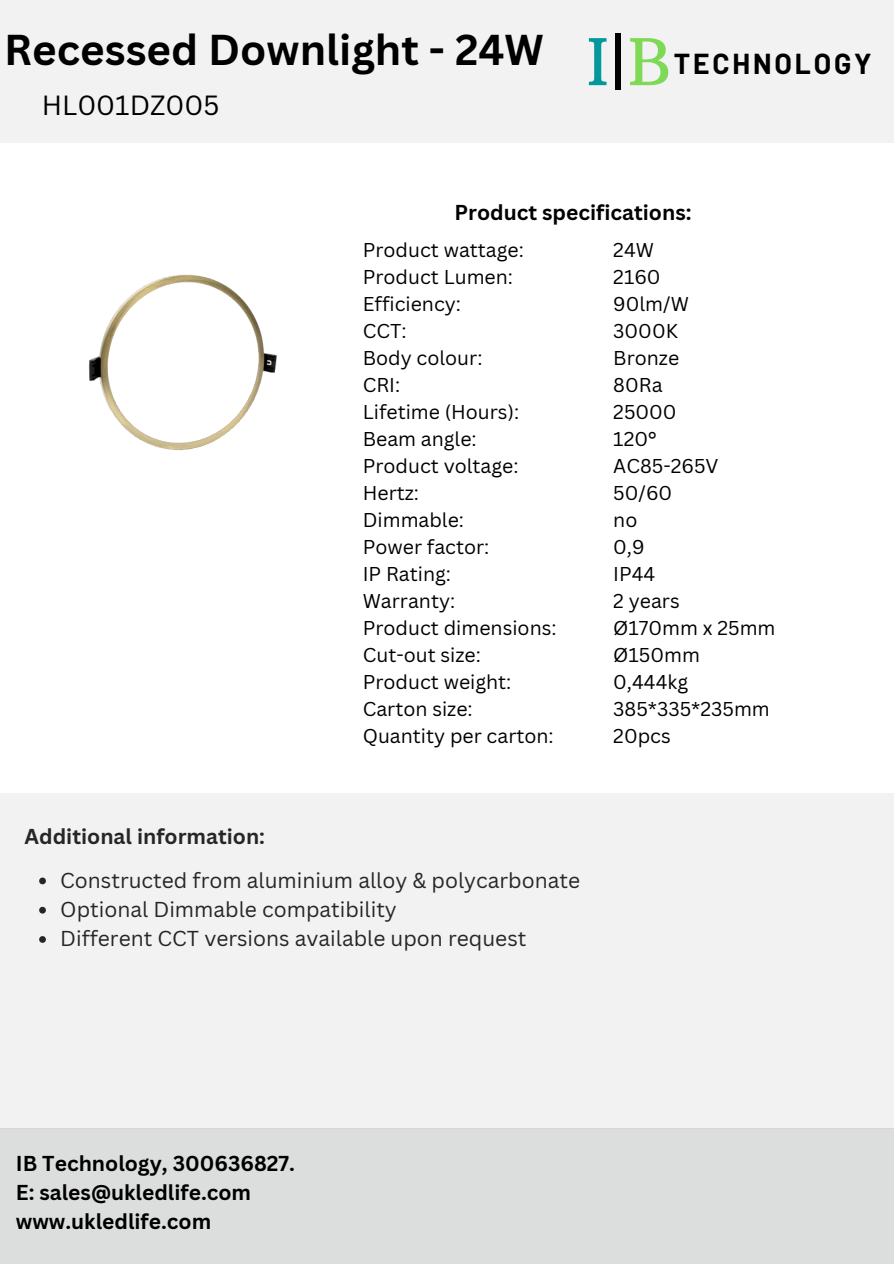
<style>
.page{position:relative;width:894px;height:1264px;background:#fff}
.page>*{position:absolute;margin:0;border:0;box-sizing:border-box;transform-origin:0 0}
.t1{font:64.2px "Arbutus Slab";color:#03989e}
.t2{font:700 42px "Canva Sans";color:#000}
.t3{font:700 28.2px "Barlow";letter-spacing:.1em;color:#000}
.t4{font:27px "Canva Sans";color:#000}
.t5{font:21px "Canva Sans";color:#000}
.t6{font:700 21px/29.2px "Canva Sans";color:#000}
.t7{font:19.5px "Canva Sans";color:#000}
.s1{color:#000}
.s2{color:#7ed957}
</style>
<div class="page">
<div style="left:0;top:0;width:893px;height:143px;background:#f2f2f2"></div>
<div style="left:0;top:1128px;width:893px;height:135px;background:#dcdddd"></div>
<img style="left:88px;top:274px;width:189px;height:176px">
<div style="left:0;top:792px;width:893px;height:336px;background:#f2f2f2"></div>
<p class="t2" style="left:4px;top:20px;width:541px">Recessed Downlight - 24W</p>
<p class="t4" style="left:42px;top:86px;width:179px">HL001DZ005</p>
<p class="t1" style="left:586px;top:22px;width:86px">I<span class="s1">|</span><span class="s2">B</span></p>
<p class="t3" style="left:673px;top:46px;width:199px">TECHNOLOGY</p>
<p class="t6" style="left:454px;top:197px;width:238px">Product specifications:</p>
<p class="t6" style="left:25px;top:820px;width:242px">Additional information:</p>
<h2 class="t7" style="left:362px;top:236px;width:163px">Product wattage:</h2>
<h1 class="t7" style="left:362px;top:263px;width:152px">Product Lumen:</h1>
<h3 class="t7" style="left:362px;top:290px;width:100px">Efficiency:</h3>
<h4 class="t7" style="left:362px;top:317px;width:45px">CCT:</h4>
<h5 class="t7" style="left:362px;top:344px;width:121px">Body colour:</h5>
<p class="t7" style="left:362px;top:371px;width:39px">CRI:</p>
<p class="t7" style="left:362px;top:398px;width:158px">Lifetime (Hours):</p>
<p class="t7" style="left:362px;top:425px;width:115px">Beam angle:</p>
<p class="t7" style="left:362px;top:452px;width:157px">Product voltage:</p>
<p class="t7" style="left:362px;top:479px;width:58px">Hertz:</p>
<p class="t7" style="left:362px;top:506px;width:103px">Dimmable:</p>
<p class="t7" style="left:362px;top:533px;width:128px">Power factor:</p>
<p class="t7" style="left:362px;top:560px;width:90px">IP Rating:</p>
<p class="t7" style="left:362px;top:587px;width:94px">Warranty:</p>
<p class="t7" style="left:362px;top:614px;width:195px">Product dimensions:</p>
<p class="t7" style="left:362px;top:641px;width:120px">Cut-out size:</p>
<p class="t7" style="left:362px;top:668px;width:150px">Product weight:</p>
<p class="t7" style="left:362px;top:695px;width:111px">Carton size:</p>
<p class="t7" style="left:362px;top:722px;width:192px">Quantity per carton:</p>
<p class="t5" style="left:60px;top:865px;width:521px">Constructed from aluminium alloy &amp; polycarbonate</p>
<h5 class="t5" style="left:60px;top:894px;width:338px">Optional Dimmable compatibility</h5>
<p class="t5" style="left:60px;top:923px;width:467px">Different CCT versions available upon request</p>
<p class="t7" style="left:613px;top:236px;width:42px">24W</p>
<p class="t7" style="left:613px;top:263px;width:49px">2160</p>
<p class="t7" style="left:613px;top:290px;width:77px">90lm/W</p>
<p class="t7" style="left:613px;top:317px;width:66px">3000K</p>
<p class="t7" style="left:613px;top:344px;width:67px">Bronze</p>
<p class="t7" style="left:613px;top:371px;width:51px">80Ra</p>
<p class="t7" style="left:613px;top:398px;width:65px">25000</p>
<p class="t7" style="left:613px;top:425px;width:45px">120°</p>
<p class="t7" style="left:613px;top:452px;width:107px">AC85-265V</p>
<p class="t7" style="left:613px;top:479px;width:60px">50/60</p>
<p class="t7" style="left:613px;top:506px;width:26px">no</p>
<p class="t7" style="left:613px;top:533px;width:33px">0,9</p>
<p class="t7" style="left:613px;top:560px;width:44px">IP44</p>
<p class="t7" style="left:613px;top:587px;width:68px">2 years</p>
<p class="t7" style="left:613px;top:614px;width:164px">Ø170mm x 25mm</p>
<p class="t7" style="left:613px;top:641px;width:88px">Ø150mm</p>
<p class="t7" style="left:613px;top:668px;width:76px">0,444kg</p>
<p class="t7" style="left:613px;top:695px;width:158px">385*335*235mm</p>
<p class="t7" style="left:613px;top:722px;width:59px">20pcs</p>
<p class="t6" style="left:16px;top:1147px;width:281px">IB Technology, 300636827.<br>E: sales@ukledlife.com www.ukledlife.com</p>
</div>
